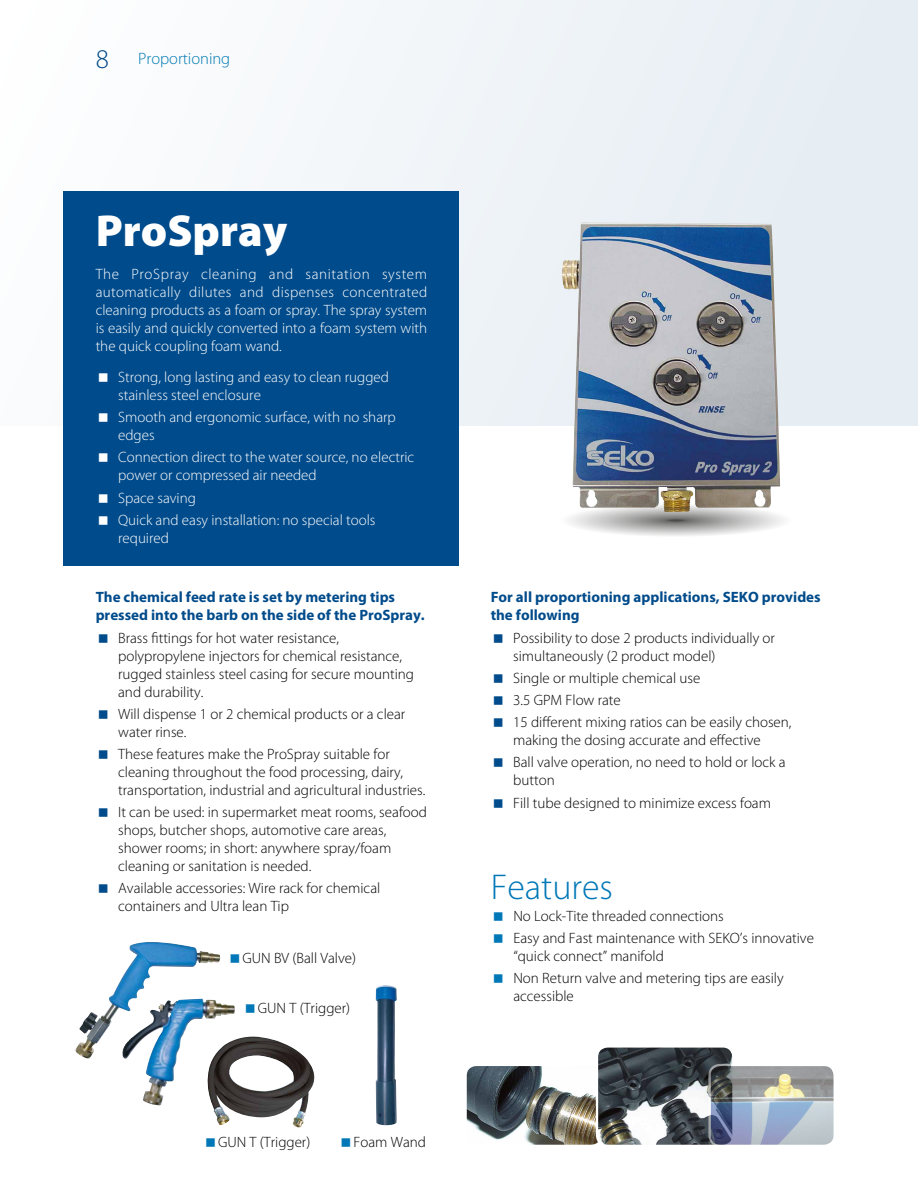
<style>
.page{position:relative;width:918px;height:1188px;background:#fff}
.page>*{position:absolute;margin:0;border:0;box-sizing:border-box;transform-origin:0 0}
.t1{font:900 45px "Myriad Pro";color:#fff}
.t2{font:300 36px "Myriad Pro";color:#0078b7}
.t3{font:300 16.5px "Myriad Pro";color:#0079b2}
.t4{font:300 15px/18px "Myriad Pro";color:#000}
.t5{font:300 15px/18px "Myriad Pro";color:#fff}
.t6{font:700 15px/18px "Myriad Pro";color:#004b8b}
.s1{font-size:27px;color:#004988}
</style>
<div class="page">
<div style="left:0;top:0;width:918px;height:425px;background:linear-gradient(to right,#fefefe,#e4ecf2)"></div>
<svg style="left:569px;top:512px;width:215px;height:24px"></svg>
<img style="left:561px;top:222px;width:219px;height:290px">
<div style="left:64px;top:191px;width:395px;height:375px;background:#004b8b"></div>
<img style="left:468px;top:1067px;width:129px;height:77px">
<div style="left:465px;top:1064px;width:138px;height:83px;border:2px solid #fff;border-radius:11px"></div>
<img style="left:597px;top:1048px;width:135px;height:98px">
<div style="left:596px;top:1045px;width:139px;height:102px;border:2px solid #fff;border-radius:11px"></div>
<img style="left:711px;top:1066px;width:122px;height:80px">
<div style="left:708px;top:1064px;width:128px;height:83px;border:2px solid #fff;border-radius:11px"></div>
<img style="left:75px;top:942px;width:145px;height:117px">
<img style="left:212px;top:1037px;width:102px;height:91px">
<img style="left:376px;top:985px;width:21px;height:140px">
<img style="left:122px;top:999px;width:113px;height:107px">
<p class="t3" style="left:96px;top:49px;width:136px"><span class="s1">8</span> Proportioning</p>
<h1 class="t1" style="left:96px;top:201px;width:193px">ProSpray</h1>
<p class="t5" style="left:96px;top:265px;width:333px;text-align:justify">The ProSpray cleaning and sanitation system automatically dilutes and dispenses concentrated cleaning products as a foam or spray. The spray system is easily and quickly converted into a foam system with the quick coupling foam wand.</p>
<p class="t5" style="left:118px;top:368px;width:272px">Strong, long lasting and easy to clean rugged stainless steel enclosure</p>
<p class="t5" style="left:118px;top:408px;width:279px">Smooth and ergonomic surface, with no sharp edges</p>
<p class="t5" style="left:118px;top:448px;width:298px">Connection direct to the water source, no electric power or compressed air needed</p>
<p class="t5" style="left:118px;top:486px;width:259px;line-height:22.2px">Space saving<br>Quick and easy installation: no special tools</p>
<p class="t5" style="left:118px;top:529px;width:52px">required</p>
<p class="t6" style="left:96px;top:588px;width:331px">The chemical feed rate is set by metering tips pressed into the barb on the side of the ProSpray.</p>
<p class="t4" style="left:118px;top:628px;width:297px">Brass fittings for hot water resistance, polypropylene injectors for chemical resistance, rugged stainless steel casing for secure mounting and durability.</p>
<p class="t4" style="left:118px;top:705px;width:289px">Will dispense 1 or 2 chemical products or a clear water rinse.</p>
<p class="t4" style="left:118px;top:745px;width:309px">These features make the ProSpray suitable for cleaning throughout the food processing, dairy, transportation, industrial and agricultural industries.</p>
<p class="t4" style="left:118px;top:803px;width:310px">It can be used: in supermarket meat rooms, seafood shops, butcher shops, automotive care areas, shower rooms; in short: anywhere spray/foam cleaning or sanitation is needed.</p>
<p class="t4" style="left:118px;top:879px;width:264px">Available accessories: Wire rack for chemical containers and Ultra lean Tip</p>
<h2 class="t2" style="left:491px;top:865px;width:124px">Features</h2>
<p class="t6" style="left:491px;top:588px;width:332px">For all proportioning applications, SEKO provides the following</p>
<p class="t4" style="left:513px;top:628px;width:263px">Possibility to dose 2 products individually or simultaneously (2 product model)</p>
<p class="t4" style="left:513px;top:667px;width:280px;line-height:22.2px">Single or multiple chemical use<br>3.5 GPM Flow rate<br>15 different mixing ratios can be easily chosen,</p>
<p class="t4" style="left:513px;top:729px;width:274px;line-height:22.2px">making the dosing accurate and effective<br>Ball valve operation, no need to hold or lock a</p>
<p class="t4" style="left:513px;top:769px;width:259px;line-height:22.2px">button<br>Fill tube designed to minimize excess foam</p>
<p class="t4" style="left:513px;top:905px;width:302px;line-height:22.2px">No Lock-Tite threaded connections<br>Easy and Fast maintenance with SEKO’s innovative</p>
<p class="t4" style="left:513px;top:945px;width:272px;line-height:22.2px">“quick connect” manifold<br>Non Return valve and metering tips are easily</p>
<p class="t4" style="left:513px;top:987px;width:62px">accessible</p>
<p class="t4" style="left:242px;top:949px;width:115px">GUN BV (Ball Valve)</p>
<p class="t4" style="left:258px;top:999px;width:94px">GUN T (Trigger)</p>
<p class="t4" style="left:218px;top:1133px;width:94px">GUN T (Trigger)</p>
<p class="t4" style="left:354px;top:1133px;width:74px">Foam Wand</p>
</div>
